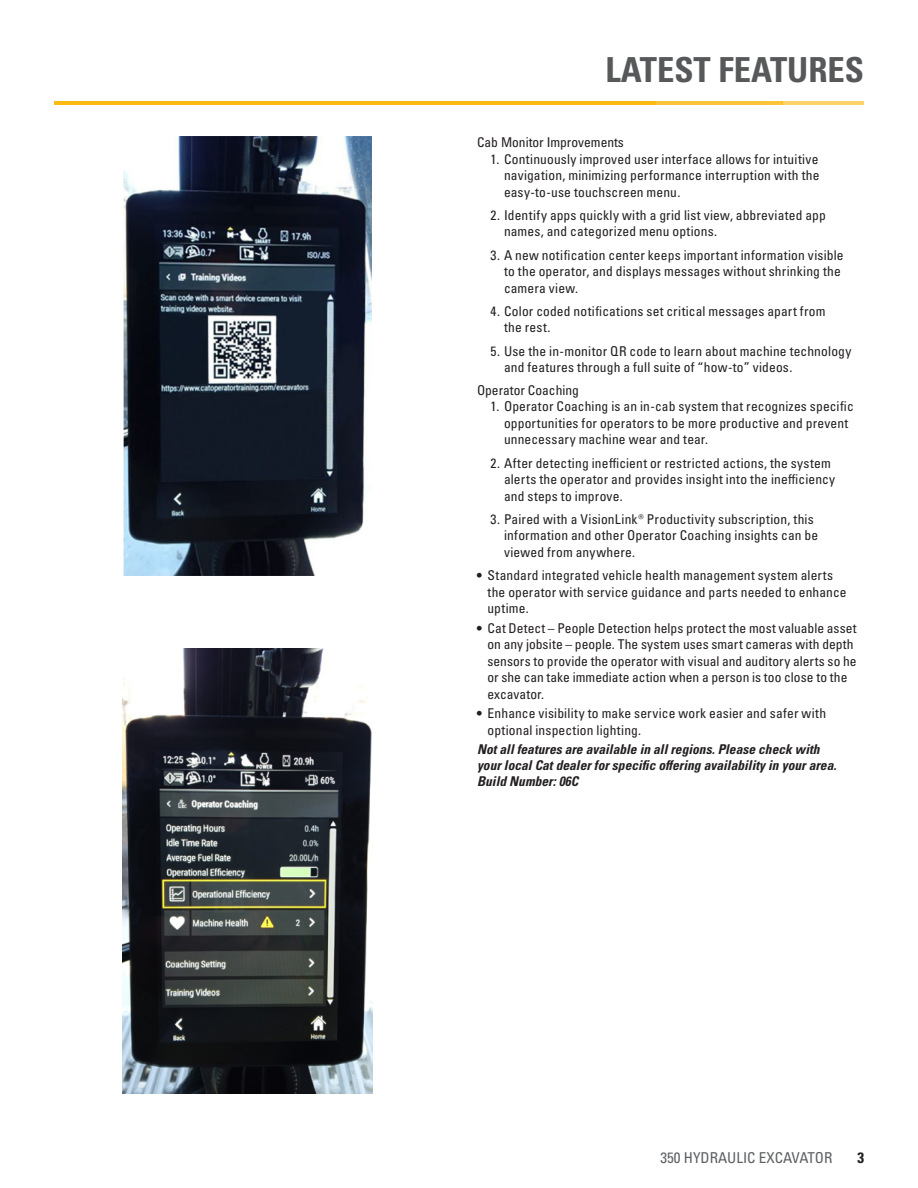
<style>
.page{position:relative;width:918px;height:1188px;background:#fff}
.page>*{position:absolute;margin:0;border:0;box-sizing:border-box;transform-origin:0 0}
.t1{font:34.5px "Univers LTCYR 67 Bold Cond";color:#57585a}
.t2{font:condensed 15px "Univers LTCYR 57";color:#5d6163}
.t3{font:15px "Univers LTCYR 67 Bold Cond";color:#231f20}
.t4{font:condensed 13.5px/16.5px "Univers LTCYR 57";letter-spacing:.01em;color:#231f20}
.t5{font:13.5px/16.2px "Univers LTCYR 67 Bold Cond Obl";color:#231f20}
</style>
<div class="page">
<hr style="left:54px;top:101px;width:601px;height:4px;background:#fcba13">
<hr style="left:654px;top:101px;width:128px;height:4px;background:#fcc437">
<hr style="left:782px;top:101px;width:82px;height:4px;background:#fdd266">
<img style="left:123px;top:136px;width:248px;height:440px">
<img style="left:122px;top:648px;width:251px;height:445px">
<h1 class="t1" style="left:606px;top:48px;width:260px">LATEST FEATURES</h1>
<p class="t4" style="left:477px;top:134px;width:148px">Cab Monitor Improvements</p>
<p class="t4" style="left:504px;top:150px;width:317px;text-align:justify;text-indent:-14px">1. Continuously improved user interface allows for intuitive navigation, minimizing performance interruption with the easy-to-use touchscreen menu.</p>
<p class="t4" style="left:504px;top:206px;width:323px;text-indent:-14px">2. Identify apps quickly with a grid list view, abbreviated app names, and categorized menu options.</p>
<p class="t4" style="left:504px;top:246px;width:341px;text-indent:-14px">3. A new notification center keeps important information visible to the operator, and displays messages without shrinking the camera view.</p>
<p class="t4" style="left:504px;top:302px;width:323px;text-indent:-14px">4. Color coded notifications set critical messages apart from the rest.</p>
<p class="t4" style="left:504px;top:342px;width:349px;text-indent:-14px">5. Use the in-monitor QR code to learn about machine technology and features through a full suite of “how-to” videos.</p>
<p class="t4" style="left:477px;top:382px;width:103px">Operator Coaching</p>
<p class="t4" style="left:504px;top:398px;width:351px;text-indent:-14px">1. Operator Coaching is an in-cab system that recognizes specific opportunities for operators to be more productive and prevent unnecessary machine wear and tear.</p>
<p class="t4" style="left:504px;top:454px;width:333px;text-indent:-14px">2. After detecting inefficient or restricted actions, the system alerts the operator and provides insight into the inefficiency and steps to improve.</p>
<p class="t4" style="left:504px;top:511px;width:316px;text-indent:-14px">3. Paired with a VisionLink® Productivity subscription, this information and other Operator Coaching insights can be viewed from anywhere.</p>
<p class="t4" style="left:488px;top:567px;width:361px;text-indent:-11px">• Standard integrated vehicle health management system alerts the operator with service guidance and parts needed to enhance uptime.</p>
<p class="t4" style="left:488px;top:619px;width:371px;text-indent:-11px">• Cat Detect – People Detection helps protect the most valuable asset on any jobsite – people. The system uses smart cameras with depth sensors to provide the operator with visual and auditory alerts so he or she can take immediate action when a person is too close to the excavator.</p>
<p class="t4" style="left:488px;top:705px;width:340px;text-indent:-11px">• Enhance visibility to make service work easier and safer with optional inspection lighting.</p>
<p class="t5" style="left:477px;top:741px;width:361px">Not all features are available in all regions. Please check with your local Cat dealer for specific offering availability in your area.<br>Build Number: 06C</p>
<p class="t2" style="left:661px;top:1148px;width:173px">350 HYDRAULIC EXCAVATOR</p>
<p class="t3" style="left:857px;top:1148px;width:8px">3</p>
</div>
